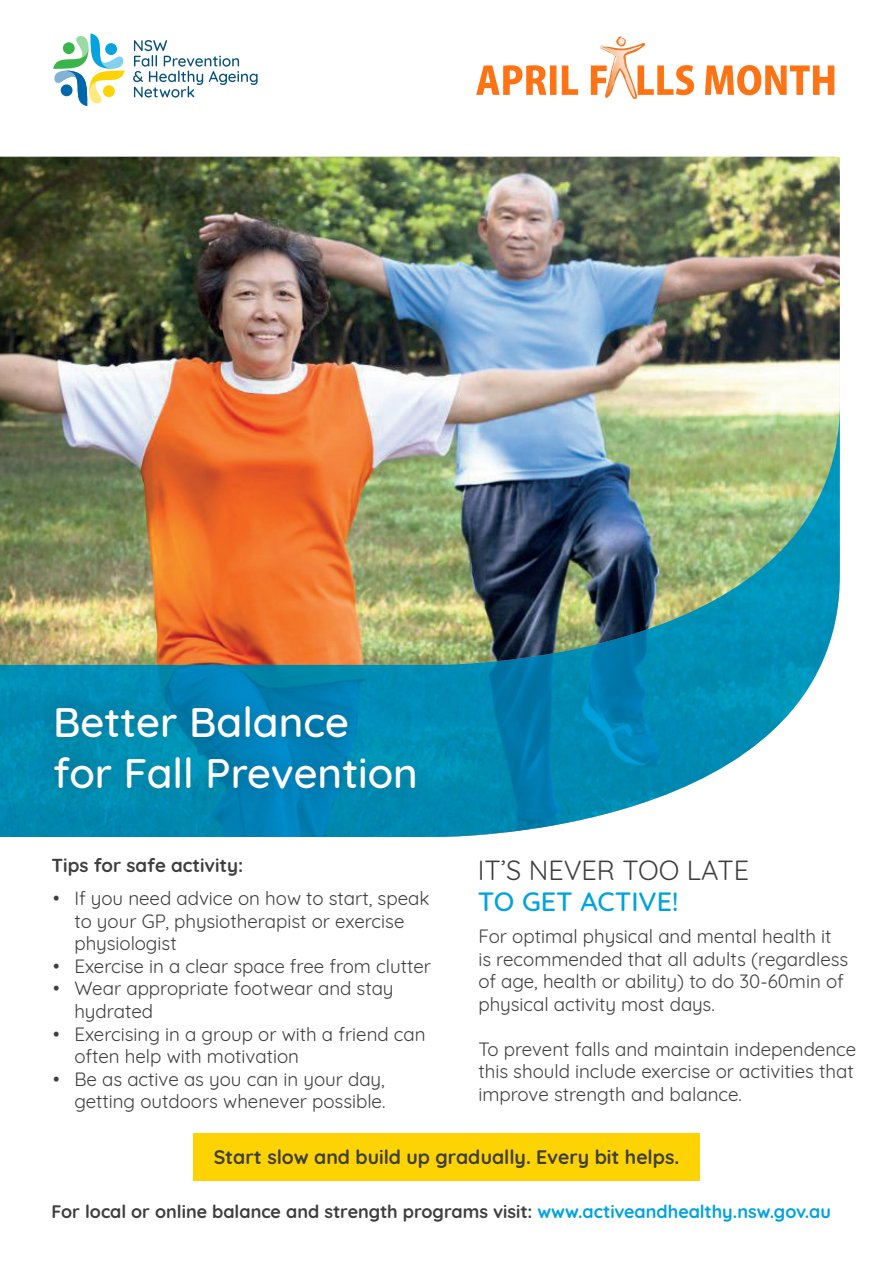
<style>
.page{position:relative;width:893px;height:1263px;background:#fff}
.page>*{position:absolute;margin:0;border:0;box-sizing:border-box;transform-origin:0 0}
.t1{font:500 42px/50.4px "Quicksand";color:#fff}
.t2{font:27px "Quicksand";color:#3e3e3f}
.t3{font:500 27px "Quicksand";color:#00a2df}
.t4{font:700 19.5px "Quicksand";color:#3e3e3f}
.t5{font:18.75px/22.5px "Quicksand";color:#3e3e3f}
.t6{font:700 18.75px "Quicksand";color:#3e3e3f}
.t7{font:700 18px "Quicksand";color:#3e3e3f}
.s1{color:#00a2df}
</style>
<div class="page">
<svg style="left:133px;top:40px;width:125px;height:58px"></svg>
<svg style="left:53px;top:33px;width:72px;height:73px"></svg>
<img style="left:0;top:157px;width:840px;height:246px">
<img style="left:0;top:403px;width:840px;height:434px">
<div style="left:37px;top:688px;width:397px;height:119px;background:#231f20;opacity:.3"></div>
<div style="left:193px;top:1134px;width:506px;height:47px;background:#fed304"></div>
<img style="left:476px;top:36px;width:359px;height:64px">
<h1 class="t1" style="left:53px;top:693px;width:366px">Better Balance for Fall Prevention</h1>
<p class="t6" style="left:52px;top:850px;width:193px">Tips for safe activity:</p>
<p class="t5" style="left:74px;top:886px;width:357px;text-indent:-21px">• If you need advice on how to start, speak to your GP, physiotherapist or exercise physiologist</p>
<p class="t5" style="left:53px;top:953px;width:379px">• Exercise in a clear space free from clutter</p>
<p class="t5" style="left:74px;top:976px;width:321px;text-indent:-21px">• Wear appropriate footwear and stay hydrated</p>
<p class="t5" style="left:74px;top:1021px;width:353px;text-indent:-21px">• Exercising in a group or with a friend can often help with motivation</p>
<p class="t5" style="left:53px;top:1066px;width:334px;text-align:right">• Be as active as you can in your day, getting outdoors whenever possible.</p>
<h2 class="t2" style="left:478px;top:850px;width:273px">IT’S NEVER TOO LATE</h2>
<h2 class="t3" style="left:478px;top:879px;width:202px">TO GET ACTIVE!</h2>
<p class="t5" style="left:478px;top:923px;width:371px">For optimal physical and mental health it is recommended that all adults (regardless of age, health or ability) to do 30-60min of physical activity most days.</p>
<p class="t5" style="left:478px;top:1036px;width:379px">To prevent falls and maintain independence this should include exercise or activities that improve strength and balance.</p>
<p class="t4" style="left:214px;top:1141px;width:467px">Start slow and build up gradually. Every bit helps.</p>
<p class="t7" style="left:52px;top:1196px;width:781px">For local or online balance and strength programs visit: <span class="s1">www.activeandhealthy.nsw.gov.au</span></p>
</div>
